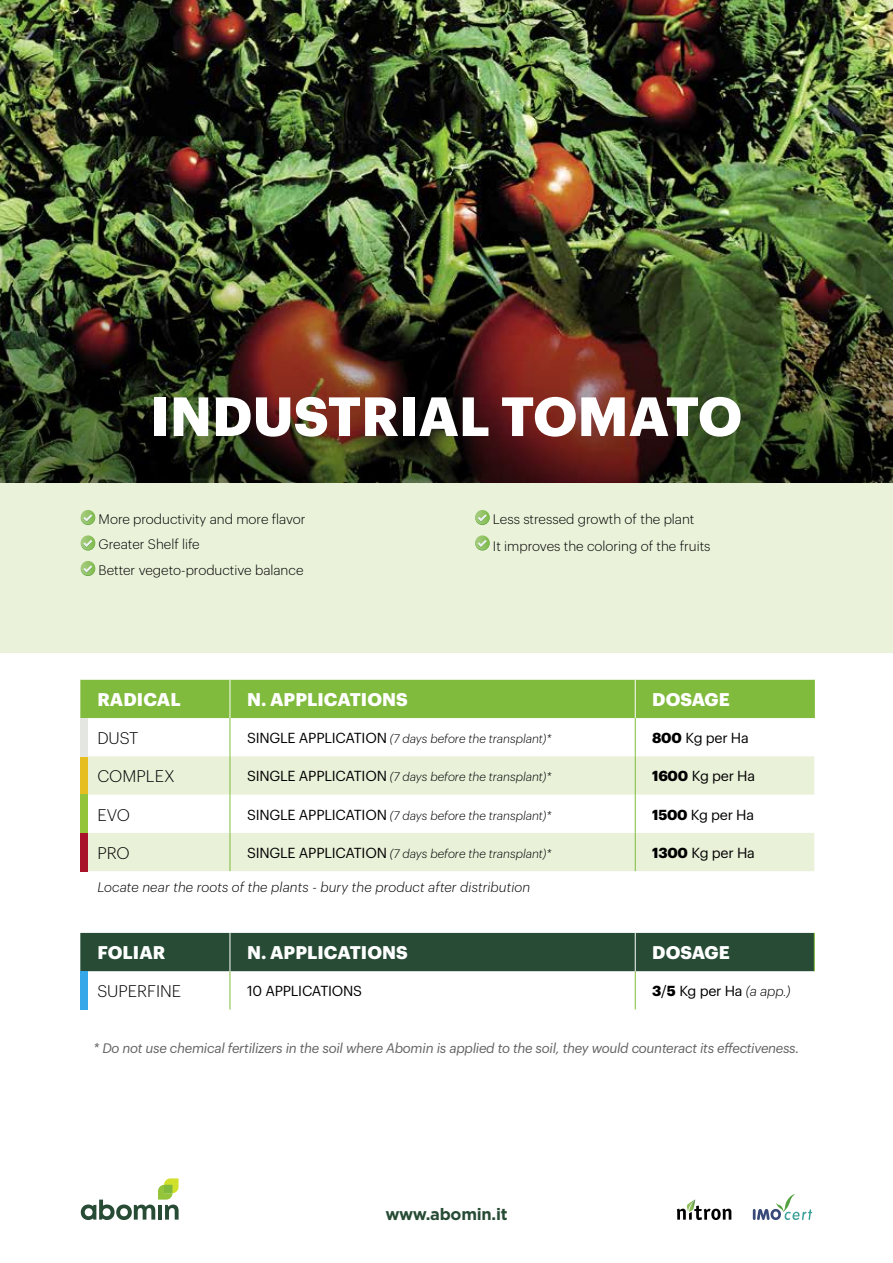
<style>
.page{position:relative;width:893px;height:1263px;background:#fff}
.page>*{position:absolute;margin:0;border:0;box-sizing:border-box;transform-origin:0 0}
.t1{font:700 54px "Graphik";letter-spacing:.005em;color:#fff}
.t2{font:700 18px "Graphik";letter-spacing:.005em;color:#fff}
.t3{font:300 16.5px "Graphik";color:#000}
.t4{font:700 16.5px "Gotham";letter-spacing:-.015em;color:#274b35}
.t5{font:14.25px "Graphik";letter-spacing:-.02em;color:#000}
.t6{font:300 13.5px/25.5px "Graphik";color:#000}
.t7{font:italic 13.5px "Graphik";letter-spacing:-.02em;color:#636363}
.t8{font:italic 300 13.5px "Graphik";letter-spacing:.01em;color:#000}
.t9{font:italic 300 12px "Graphik";color:#000}
.s1{font-weight:400;font-style:normal;font-size:14.25px}
.s2{font-weight:700}
.s3{font-weight:300;font-style:italic;font-size:13.5px}
</style>
<div class="page">
<div style="left:0;top:483px;width:893px;height:170px;background:#eaf2da"></div>
<svg style="left:677px;top:1199px;width:54px;height:21px"></svg>
<svg style="left:81px;top:1178px;width:98px;height:42px"></svg>
<svg style="left:753px;top:1194px;width:59px;height:26px"></svg>
<svg style="left:81px;top:511px;width:14px;height:14px"></svg>
<svg style="left:81px;top:510px;width:14px;height:14px"></svg>
<svg style="left:83px;top:514px;width:9px;height:8px"></svg>
<svg style="left:81px;top:536px;width:14px;height:15px"></svg>
<svg style="left:81px;top:535px;width:14px;height:15px"></svg>
<svg style="left:83px;top:540px;width:9px;height:8px"></svg>
<svg style="left:81px;top:562px;width:14px;height:14px"></svg>
<svg style="left:81px;top:561px;width:14px;height:14px"></svg>
<svg style="left:83px;top:565px;width:9px;height:8px"></svg>
<svg style="left:475px;top:511px;width:15px;height:14px"></svg>
<svg style="left:475px;top:510px;width:15px;height:14px"></svg>
<svg style="left:478px;top:514px;width:9px;height:8px"></svg>
<svg style="left:475px;top:536px;width:15px;height:15px"></svg>
<svg style="left:475px;top:535px;width:15px;height:15px"></svg>
<svg style="left:478px;top:540px;width:9px;height:8px"></svg>
<img style="left:0;top:0;width:893px;height:217px">
<img style="left:0;top:217px;width:893px;height:266px">
<div style="left:80px;top:680px;width:734px;height:38px;background:#80bb3d"></div>
<svg style="left:88px;top:756px;width:726px;height:115px;fill:#e9f1d9"></svg>
<hr style="left:230px;top:718px;width:1px;height:38px;background:#80bb3d">
<hr style="left:635px;top:718px;width:1px;height:38px;background:#80bb3d">
<hr style="left:230px;top:795px;width:1px;height:38px;background:#80bb3d">
<hr style="left:635px;top:795px;width:1px;height:38px;background:#80bb3d">
<hr style="left:230px;top:833px;width:1px;height:38px;background:#80bb3d">
<hr style="left:814px;top:680px;width:1px;height:38px;background:#80bb3d">
<hr style="left:230px;top:756px;width:1px;height:39px;background:#80bb3d">
<hr style="left:635px;top:756px;width:1px;height:39px;background:#80bb3d">
<hr style="left:635px;top:833px;width:1px;height:38px;background:#80bb3d">
<hr style="left:230px;top:680px;width:1px;height:38px;background:#fff">
<hr style="left:635px;top:680px;width:1px;height:38px;background:#fff">
<div style="left:80px;top:933px;width:734px;height:38px;background:#274b35"></div>
<hr style="left:230px;top:971px;width:1px;height:38px;background:#80bb3d">
<hr style="left:635px;top:971px;width:1px;height:38px;background:#80bb3d">
<hr style="left:814px;top:933px;width:1px;height:38px;background:#80bb3d">
<hr style="left:230px;top:933px;width:1px;height:38px;background:#fff">
<hr style="left:635px;top:933px;width:1px;height:38px;background:#fff">
<div style="left:80px;top:756px;width:8px;height:38px;background:#e6be1f"></div>
<div style="left:80px;top:718px;width:8px;height:38px;background:#e4e6e1"></div>
<div style="left:80px;top:794px;width:8px;height:39px;background:#94c43a"></div>
<div style="left:80px;top:833px;width:8px;height:38px;background:#a9132a"></div>
<div style="left:80px;top:971px;width:8px;height:38px;background:#36a7e9"></div>
<h1 class="t1" style="left:151px;top:375px;width:593px">INDUSTRIAL TOMATO</h1>
<p class="t6" style="left:99px;top:505px;width:208px">More productivity and more flavor<br>Greater Shelf life<br>Better vegeto-productive balance</p>
<p class="t6" style="left:493px;top:504px;width:219px;line-height:27px">Less stressed growth of the plant<br>It improves the coloring of the fruits</p>
<h2 class="t2" style="left:97px;top:686px;width:85px">RADICAL</h2>
<h2 class="t2" style="left:247px;top:686px;width:162px">N. APPLICATIONS</h2>
<h2 class="t2" style="left:652px;top:686px;width:79px">DOSAGE</h2>
<h3 class="t3" style="left:97px;top:726px;width:43px">DUST</h3>
<p class="t9" style="left:247px;top:730px;width:306px"><span class="s1">SINGLE APPLICATION</span> (7 days before the transplant)*</p>
<p class="t5" style="left:652px;top:727px;width:98px"><span class="s2">800</span> Kg per Ha</p>
<h3 class="t3" style="left:97px;top:764px;width:79px">COMPLEX</h3>
<p class="t9" style="left:247px;top:768px;width:306px"><span class="s1">SINGLE APPLICATION</span> (7 days before the transplant)*</p>
<p class="t5" style="left:652px;top:765px;width:104px"><span class="s2">1600</span> Kg per Ha</p>
<h3 class="t3" style="left:97px;top:802px;width:34px">EVO</h3>
<p class="t9" style="left:247px;top:806px;width:306px"><span class="s1">SINGLE APPLICATION</span> (7 days before the transplant)*</p>
<p class="t5" style="left:652px;top:804px;width:103px"><span class="s2">1500</span> Kg per Ha</p>
<h3 class="t3" style="left:97px;top:841px;width:34px">PRO</h3>
<p class="t9" style="left:247px;top:845px;width:306px"><span class="s1">SINGLE APPLICATION</span> (7 days before the transplant)*</p>
<p class="t5" style="left:652px;top:842px;width:104px"><span class="s2">1300</span> Kg per Ha</p>
<p class="t8" style="left:97px;top:877px;width:434px">Locate near the roots of the plants - bury the product after distribution</p>
<h2 class="t2" style="left:97px;top:939px;width:70px">FOLIAR</h2>
<h2 class="t2" style="left:247px;top:939px;width:162px">N. APPLICATIONS</h2>
<h2 class="t2" style="left:652px;top:939px;width:79px">DOSAGE</h2>
<h3 class="t3" style="left:97px;top:979px;width:85px">SUPERFINE</h3>
<p class="t5" style="left:247px;top:980px;width:117px">10 APPLICATIONS</p>
<p class="t5" style="left:652px;top:980px;width:140px"><span class="s2">3</span>/<span class="s2">5</span> Kg per Ha <span class="s3">(a app.)</span></p>
<p class="t7" style="left:94px;top:1038px;width:707px">* Do not use chemical fertilizers in the soil where Abomin is applied to the soil, they would counteract its effectiveness.</p>
<h3 class="t4" style="left:385px;top:1203px;width:124px">www.abomin.it</h3>
</div>
